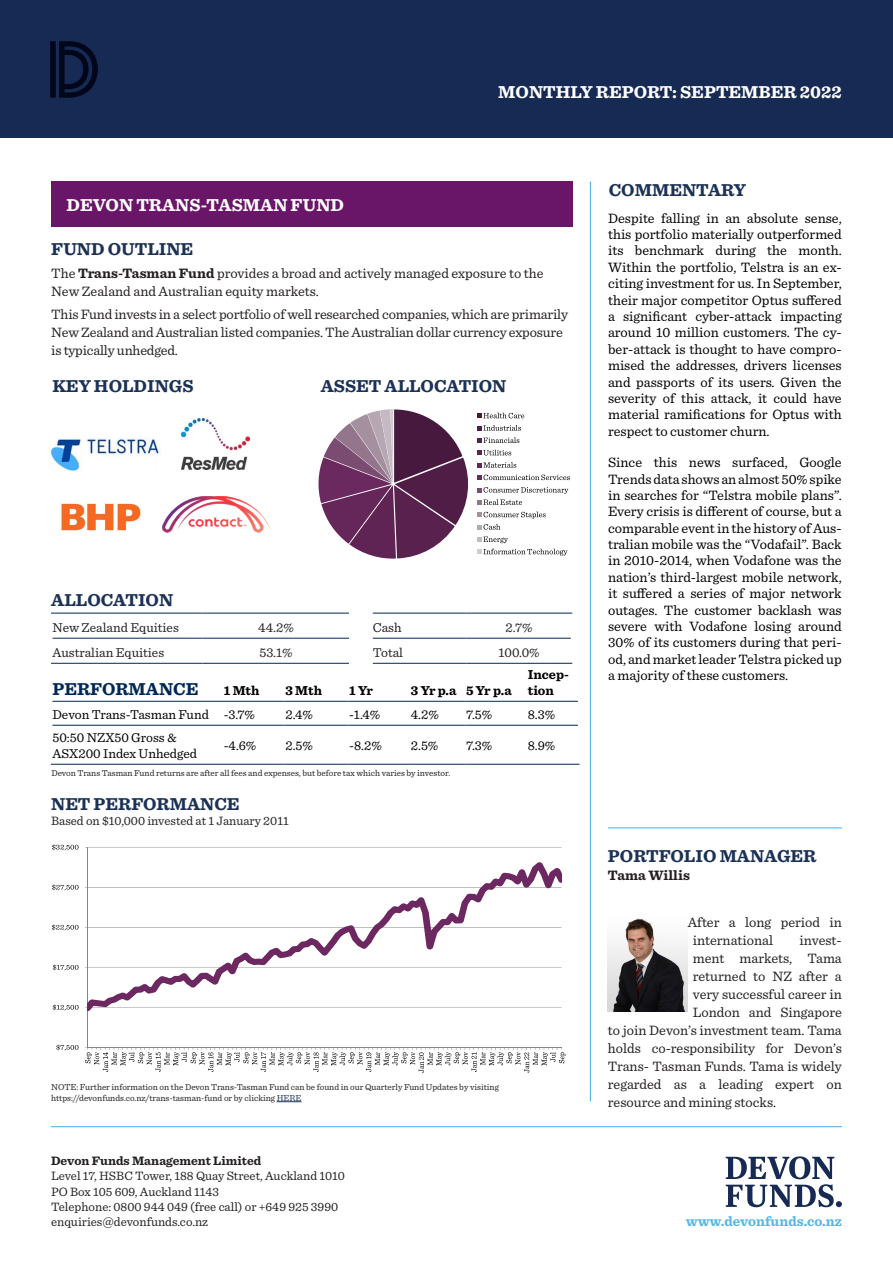
<style>
.page{position:relative;width:893px;height:1263px;background:#fff}
.page>*{position:absolute;margin:0;border:0;box-sizing:border-box;transform-origin:0 0}
.t1{font:700 18px "Sentinel";color:#1b3155}
.t2{font:700 18px "Sentinel";color:#fff}
.t3{font:700 18px "Sentinel";color:#002855}
.t4{font:14.25px/16.4px "Sentinel";color:#000;text-align:justify}
.t5{font:14.25px/18px "Sentinel";color:#231f20}
.t6{font:700 14.25px "Sentinel";color:#56b7e7}
.t7{font:700 14.25px "Sentinel";color:#231f20}
.t8{font:13.5px/16.2px "Sentinel";color:#000}
.t9{font:13.5px "Sentinel";color:#231f20}
.t10{font:700 13.5px/16.2px "Sentinel";color:#000}
.t11{font:12.75px "Sentinel";color:#231f20}
.t12{font:700 12.75px "Sentinel";color:#231f20}
.t13{font:9px/10.8px "Sentinel";color:#231f20}
.s1{font-weight:700}
.s2{color:#1b3155}
</style>
<div class="page">
<div style="left:0;top:0;width:893px;height:137px;background:#162a53"></div>
<img style="left:51px;top:42px;width:47px;height:56px">
<hr style="left:590px;top:182px;width:1px;height:919px;background:#56b7e7">
<div style="left:51px;top:182px;width:521px;height:45px;background:#691668"></div>
<svg style="left:726px;top:1156px;width:116px;height:51px"></svg>
<hr style="left:51px;top:1126px;width:791px;height:1px;background:#56b7e7">
<svg style="left:277px;top:1101px;width:25px;height:1px"></svg>
<hr style="left:52px;top:701px;width:171px;height:1px;background:#002855">
<hr style="left:223px;top:701px;width:62px;height:1px;background:#002855">
<hr style="left:285px;top:701px;width:63px;height:1px;background:#002855">
<hr style="left:348px;top:701px;width:62px;height:1px;background:#002855">
<hr style="left:410px;top:701px;width:55px;height:1px;background:#002855">
<hr style="left:465px;top:701px;width:62px;height:1px;background:#002855">
<hr style="left:527px;top:701px;width:51px;height:1px;background:#002855">
<hr style="left:52px;top:725px;width:171px;height:1px;background:#002855">
<hr style="left:223px;top:725px;width:62px;height:1px;background:#002855">
<hr style="left:285px;top:725px;width:63px;height:1px;background:#002855">
<hr style="left:348px;top:725px;width:62px;height:1px;background:#002855">
<hr style="left:410px;top:725px;width:55px;height:1px;background:#002855">
<hr style="left:465px;top:725px;width:62px;height:1px;background:#002855">
<hr style="left:527px;top:725px;width:51px;height:1px;background:#002855">
<hr style="left:51px;top:764px;width:172px;height:1px;background:#002855">
<hr style="left:223px;top:764px;width:62px;height:1px;background:#002855">
<hr style="left:285px;top:764px;width:63px;height:1px;background:#002855">
<hr style="left:348px;top:764px;width:62px;height:1px;background:#002855">
<hr style="left:410px;top:764px;width:55px;height:1px;background:#002855">
<hr style="left:465px;top:764px;width:62px;height:1px;background:#002855">
<hr style="left:527px;top:764px;width:52px;height:1px;background:#002855">
<svg style="left:318px;top:409px;width:252px;height:150px"></svg>
<svg style="left:52px;top:613px;width:520px;height:50px"></svg>
<hr style="left:51px;top:613px;width:151px;height:1px;background:#002855">
<hr style="left:202px;top:613px;width:147px;height:1px;background:#002855">
<hr style="left:373px;top:613px;width:94px;height:1px;background:#002855">
<hr style="left:467px;top:613px;width:105px;height:1px;background:#002855">
<hr style="left:53px;top:638px;width:149px;height:1px;background:#002855">
<hr style="left:202px;top:638px;width:147px;height:1px;background:#002855">
<hr style="left:51px;top:663px;width:151px;height:1px;background:#002855">
<hr style="left:202px;top:663px;width:147px;height:1px;background:#002855">
<hr style="left:373px;top:638px;width:94px;height:1px;background:#002855">
<hr style="left:467px;top:638px;width:104px;height:1px;background:#002855">
<hr style="left:373px;top:663px;width:94px;height:1px;background:#002855">
<hr style="left:467px;top:663px;width:105px;height:1px;background:#002855">
<hr style="left:88px;top:847px;width:473px;height:1px;background:#868686">
<hr style="left:87px;top:847px;width:1px;height:200px;background:#868686">
<svg style="left:88px;top:862px;width:474px;height:149px"></svg>
<svg style="left:56px;top:1044px;width:23px;height:7px"></svg>
<svg style="left:53px;top:1004px;width:26px;height:7px"></svg>
<svg style="left:53px;top:964px;width:26px;height:7px"></svg>
<svg style="left:52px;top:924px;width:27px;height:6px"></svg>
<svg style="left:52px;top:884px;width:27px;height:6px"></svg>
<svg style="left:52px;top:844px;width:27px;height:6px"></svg>
<svg style="left:85px;top:1047px;width:480px;height:26px"></svg>
<hr style="left:608px;top:827px;width:234px;height:1px;background:#56b7e7">
<img style="left:608px;top:918px;width:80px;height:94px">
<img style="left:50px;top:438px;width:111px;height:34px">
<img style="left:162px;top:496px;width:108px;height:36px">
<img style="left:61px;top:503px;width:80px;height:28px">
<img style="left:181px;top:419px;width:68px;height:50px">
<p class="t2" style="left:498px;top:78px;width:345px">MONTHLY REPORT: SEPTEMBER 2022</p>
<p class="t2" style="left:67px;top:191px;width:279px">DEVON TRANS-TASMAN FUND</p>
<p class="t1" style="left:51px;top:235px;width:144px">FUND OUTLINE</p>
<p class="t5" style="left:51px;top:263px;width:494px">The <span class="s1">Trans-Tasman Fund</span> provides a broad and actively managed exposure to the<br>New Zealand and Australian equity markets.</p>
<p class="t5" style="left:51px;top:304px;width:518px">This Fund invests in a select portfolio of well researched companies, which are primarily<br>New Zealand and Australian listed companies. The Australian dollar currency exposure is typically unhedged.</p>
<p class="t1" style="left:52px;top:372px;width:143px">KEY HOLDINGS</p>
<p class="t1" style="left:321px;top:372px;width:187px">ASSET ALLOCATION</p>
<p class="t1" style="left:51px;top:586px;width:123px">ALLOCATION</p>
<p class="t9" style="left:53px;top:617px;width:128px">New Zealand Equities</p>
<p class="t9" style="left:258px;top:617px;width:37px">44.2%</p>
<p class="t9" style="left:373px;top:617px;width:30px">Cash</p>
<p class="t9" style="left:506px;top:617px;width:29px">2.7%</p>
<p class="t9" style="left:53px;top:643px;width:113px">Australian Equities</p>
<p class="t9" style="left:259px;top:643px;width:35px">53.1%</p>
<p class="t9" style="left:373px;top:643px;width:32px">Total</p>
<p class="t9" style="left:498px;top:643px;width:43px">100.0%</p>
<p class="t3" style="left:52px;top:675px;width:147px">PERFORMANCE</p>
<p class="t10" style="left:224px;top:682px;width:37px">1 Mth</p>
<p class="t10" style="left:285px;top:682px;width:38px">3 Mth</p>
<p class="t10" style="left:349px;top:682px;width:25px">1 Yr</p>
<p class="t10" style="left:411px;top:682px;width:47px">3 Yr p.a</p>
<p class="t10" style="left:466px;top:682px;width:47px">5 Yr p.a</p>
<p class="t10" style="left:528px;top:666px;width:43px">Incep&shy;tion</p>
<p class="t8" style="left:52px;top:706px;width:158px">Devon Trans-Tasman Fund</p>
<p class="t8" style="left:224px;top:705px;width:33px">-3.7%</p>
<p class="t8" style="left:285px;top:705px;width:29px">2.4%</p>
<p class="t8" style="left:349px;top:705px;width:33px">-1.4%</p>
<p class="t8" style="left:411px;top:705px;width:30px">4.2%</p>
<p class="t8" style="left:466px;top:705px;width:28px">7.5%</p>
<p class="t8" style="left:528px;top:705px;width:29px">8.3%</p>
<p class="t8" style="left:52px;top:728px;width:146px">50:50 NZX50 Gross &amp;<br>ASX200 Index Unhedged</p>
<p class="t8" style="left:224px;top:737px;width:34px">-4.6%</p>
<p class="t8" style="left:285px;top:737px;width:29px">2.5%</p>
<p class="t8" style="left:349px;top:737px;width:34px">-8.2%</p>
<p class="t8" style="left:411px;top:737px;width:29px">2.5%</p>
<p class="t8" style="left:466px;top:737px;width:28px">7.3%</p>
<p class="t8" style="left:528px;top:737px;width:29px">8.9%</p>
<p class="t13" style="left:51px;top:767px;width:400px">Devon Trans Tasman Fund returns are after all fees and expenses, but before tax which varies by investor.</p>
<p class="t1" style="left:51px;top:789px;width:190px">NET PERFORMANCE</p>
<p class="t11" style="left:51px;top:811px;width:239px">Based on $10,000 invested at 1 January 2011</p>
<p class="t13" style="left:51px;top:1081px;width:449px">NOTE: Further information on the Devon Trans-Tasman Fund can be found in our Quarterly Fund Updates by visiting https://devonfunds.co.nz/trans-tasman-fund or by clicking <span class="s2">HERE</span></p>
<p class="t1" style="left:609px;top:176px;width:139px">COMMENTARY</p>
<p class="t4" style="left:608px;top:209px;width:235px">Despite falling in an absolute sense, this portfolio materially outperformed its benchmark during the month.<br>Within the portfolio, Telstra is an ex&shy;citing investment for us. In September, their major competitor Optus suffered a significant cyber-attack impacting around 10 million customers. The cy&shy;ber-attack is thought to have compro&shy;mised the addresses, drivers licenses and passports of its users. Given the severity of this attack, it could have material ramifications for Optus with respect to customer churn.</p>
<p class="t4" style="left:608px;top:453px;width:235px">Since this news surfaced, Google Trends data shows an almost 50% spike in searches for “Telstra mobile plans”.<br>Every crisis is different of course, but a comparable event in the history of Aus&shy;tralian mobile was the “Vodafail”. Back in 2010-2014, when Vodafone was the nation’s third-largest mobile network, it suffered a series of major network outages. The customer backlash was severe with Vodafone losing around 30% of its customers during that peri&shy;od, and market leader Telstra picked up a majority of these customers.</p>
<p class="t1" style="left:608px;top:842px;width:210px">PORTFOLIO MANAGER</p>
<p class="t7" style="left:608px;top:864px;width:83px">Tama Willis</p>
<p class="t5" style="left:693px;top:912px;width:151px;text-indent:-5px">After a long period in international</p>
<p class="t5" style="left:800px;top:930px;width:44px">invest-</p>
<p class="t5" style="left:693px;top:948px;width:151px">ment markets, Tama</p>
<p class="t5" style="left:693px;top:966px;width:151px">returned to NZ after a</p>
<p class="t5" style="left:693px;top:984px;width:151px">very successful career in</p>
<p class="t5" style="left:693px;top:1002px;width:151px">London and Singapore</p>
<p class="t5" style="left:608px;top:1020px;width:235px">to join Devon’s investment team. Tama</p>
<p class="t5" style="left:608px;top:1038px;width:235px">holds co-responsibility for Devon’s</p>
<p class="t5" style="left:608px;top:1056px;width:235px">Trans- Tasman Funds. Tama is widely</p>
<p class="t5" style="left:608px;top:1074px;width:235px">regarded as a leading expert on</p>
<p class="t5" style="left:608px;top:1092px;width:170px">resource and mining stocks.</p>
<p class="t12" style="left:51px;top:1151px;width:212px">Devon Funds Management Limited</p>
<p class="t11" style="left:51px;top:1166px;width:296px">Level 17, HSBC Tower, 188 Quay Street, Auckland 1010</p>
<p class="t11" style="left:51px;top:1182px;width:170px">PO Box 105 609, Auckland 1143</p>
<p class="t11" style="left:51px;top:1197px;width:289px">Telephone: 0800 944 049 (free call) or +649 925 3990</p>
<p class="t11" style="left:51px;top:1212px;width:159px">enquiries@devonfunds.co.nz</p>
<p class="t6" style="left:686px;top:1210px;width:158px">www.devonfunds.co.nz</p>
</div>
